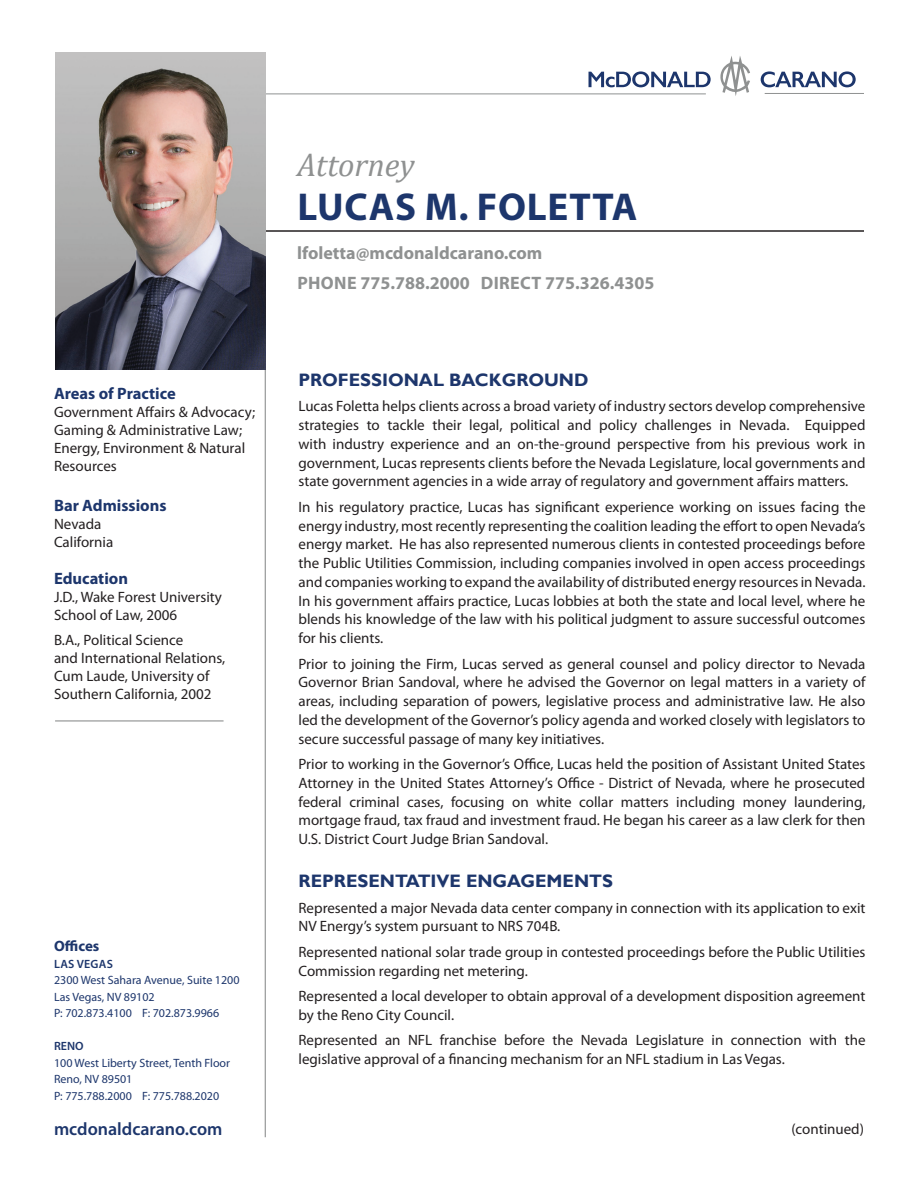
<style>
.page{position:relative;width:918px;height:1188px;background:#fff}
.page>*{position:absolute;margin:0;border:0;box-sizing:border-box;transform-origin:0 0}
.t1{font:700 39px "Myriad Pro";letter-spacing:.02em;color:#1d366c}
.t2{font:italic 32.4px "Cambria";color:#8f9191}
.t3{font:700 18px/30px "Myriad Pro";color:#8f9191}
.t4{font:700 18px "Gill Sans";color:#1d366c}
.t5{font:600 18px "Myriad Pro";color:#1d366c}
.t6{font:700 16.5px "Myriad Pro";color:#1d366c}
.t7{font:15px/18.8px "Myriad Pro";color:#231f20}
.t8{font:700 15px "Myriad Pro";color:#1d366c}
.t9{font:12px/16.5px "Myriad Pro";color:#1d366c}
.t10{font:600 12px "Myriad Pro";letter-spacing:.02em;color:#1d366c}
</style>
<div class="page">
<hr style="left:63px;top:230px;width:801px;height:2px;background:#231f20">
<hr style="left:265px;top:366px;width:1px;height:771px;background:#8f9191">
<hr style="left:55px;top:720px;width:169px;height:2px;background:#8f9191">
<svg style="left:589px;top:71px;width:122px;height:16px"></svg>
<svg style="left:761px;top:71px;width:95px;height:16px"></svg>
<hr style="left:198px;top:94px;width:508px;height:1px;background:#8f9191">
<hr style="left:765px;top:93px;width:99px;height:1px;background:#8f9191">
<svg style="left:720px;top:56px;width:30px;height:40px"></svg>
<img style="left:55px;top:53px;width:211px;height:316px">
<h2 class="t2" style="left:297px;top:142px;width:119px">Attorney</h2>
<h1 class="t1" style="left:298px;top:181px;width:341px">LUCAS M. FOLETTA</h1>
<p class="t3" style="left:297px;top:237px;width:359px">lfoletta@mcdonaldcarano.com<br>PHONE 775.788.2000 DIRECT 775.326.4305</p>
<p class="t4" style="left:299px;top:369px;width:292px">PROFESSIONAL BACKGROUND</p>
<p class="t7" style="left:298px;top:397px;width:569px;text-align:justify">Lucas Foletta helps clients across a broad variety of industry sectors develop comprehensive strategies to tackle their legal, political and policy challenges in Nevada. Equipped with industry experience and an on-the-ground perspective from his previous work in government, Lucas represents clients before the Nevada Legislature, local governments and state government agencies in a wide array of regulatory and government affairs matters.</p>
<p class="t7" style="left:298px;top:497px;width:569px;text-align:justify">In his regulatory practice, Lucas has significant experience working on issues facing the energy industry, most recently representing the coalition leading the effort to open Nevada’s energy market. He has also represented numerous clients in contested proceedings before the Public Utilities Commission, including companies involved in open access proceedings and companies working to expand the availability of distributed energy resources in Nevada.<br>In his government affairs practice, Lucas lobbies at both the state and local level, where he blends his knowledge of the law with his political judgment to assure successful outcomes for his clients.</p>
<p class="t7" style="left:298px;top:654px;width:569px;text-align:justify">Prior to joining the Firm, Lucas served as general counsel and policy director to Nevada Governor Brian Sandoval, where he advised the Governor on legal matters in a variety of areas, including separation of powers, legislative process and administrative law. He also led the development of the Governor’s policy agenda and worked closely with legislators to secure successful passage of many key initiatives.</p>
<p class="t7" style="left:298px;top:754px;width:569px;text-align:justify">Prior to working in the Governor’s Office, Lucas held the position of Assistant United States Attorney in the United States Attorney’s Office - District of Nevada, where he prosecuted federal criminal cases, focusing on white collar matters including money laundering, mortgage fraud, tax fraud and investment fraud. He began his career as a law clerk for then U.S. District Court Judge Brian Sandoval.</p>
<p class="t4" style="left:298px;top:870px;width:316px">REPRESENTATIVE ENGAGEMENTS</p>
<p class="t7" style="left:298px;top:898px;width:569px">Represented a major Nevada data center company in connection with its application to exit<br>NV Energy’s system pursuant to NRS 704B.</p>
<p class="t7" style="left:298px;top:942px;width:568px">Represented national solar trade group in contested proceedings before the Public Utilities<br>Commission regarding net metering.</p>
<p class="t7" style="left:298px;top:987px;width:568px">Represented a local developer to obtain approval of a development disposition agreement by the Reno City Council.</p>
<p class="t7" style="left:298px;top:1031px;width:569px">Represented an NFL franchise before the Nevada Legislature in connection with the legislative approval of a financing mechanism for an NFL stadium in Las Vegas.</p>
<p class="t6" style="left:54px;top:382px;width:123px">Areas of Practice</p>
<p class="t7" style="left:54px;top:402px;width:203px;line-height:18px">Government Affairs &amp; Advocacy;<br>Gaming &amp; Administrative Law;<br>Energy, Environment &amp; Natural<br>Resources</p>
<p class="t6" style="left:54px;top:494px;width:114px">Bar Admissions</p>
<p class="t7" style="left:54px;top:514px;width:61px;line-height:18px">Nevada<br>California</p>
<p class="t6" style="left:54px;top:568px;width:76px">Education</p>
<p class="t7" style="left:54px;top:588px;width:170px;line-height:18px">J.D., Wake Forest University<br>School of Law, 2006</p>
<p class="t7" style="left:54px;top:631px;width:173px;line-height:18px">B.A., Political Science<br>and International Relations,<br>Cum Laude, University of<br>Southern California, 2002</p>
<p class="t8" style="left:54px;top:936px;width:47px">Offices</p>
<p class="t10" style="left:54px;top:956px;width:60px">LAS VEGAS</p>
<p class="t9" style="left:54px;top:972px;width:187px">2300 West Sahara Avenue, Suite 1200<br>Las Vegas, NV 89102<br>P: 702.873.4100 F: 702.873.9966</p>
<p class="t10" style="left:54px;top:1038px;width:31px">RENO</p>
<p class="t9" style="left:54px;top:1054px;width:178px">100 West Liberty Street, Tenth Floor<br>Reno, NV 89501<br>P: 775.788.2000 F: 775.788.2020</p>
<p class="t5" style="left:54px;top:1117px;width:170px">mcdonaldcarano.com</p>
<p class="t7" style="left:791px;top:1119px;width:74px">(continued)</p>
</div>
